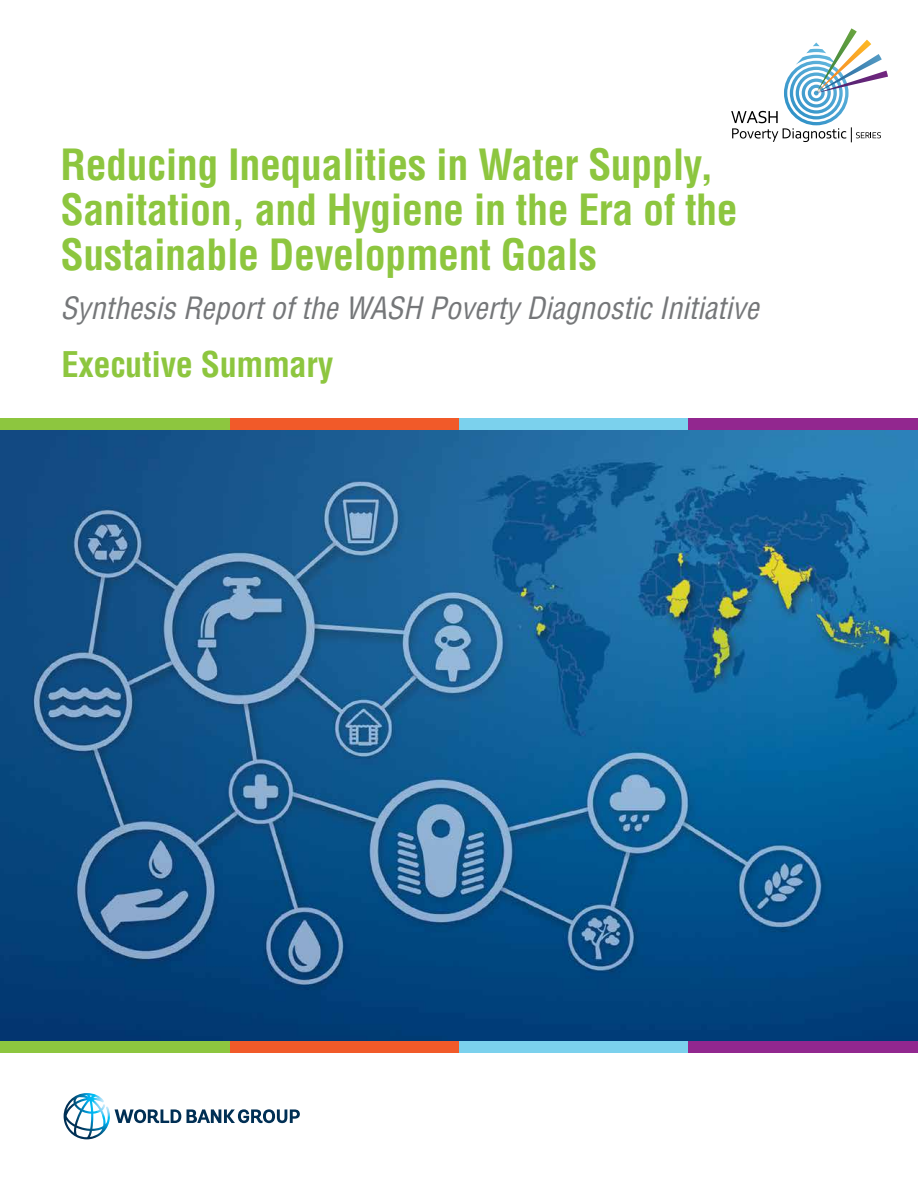
<style>
.page{position:relative;width:918px;height:1188px;background:#fff}
.page>*{position:absolute;margin:0;border:0;box-sizing:border-box;transform-origin:0 0}
.t1{font:700 condensed 42px/45px "Helvetica LT Std";letter-spacing:-.01em;color:#8dc63f}
.t2{font:700 condensed 34.5px "Helvetica LT Std";letter-spacing:-.01em;color:#8dc63f}
.t3{font:italic condensed 30px "Helvetica LT Std";color:#757779}
</style>
<div class="page">
<svg style="left:731px;top:28px;width:157px;height:114px"></svg>
<svg style="left:64px;top:1093px;width:236px;height:46px"></svg>
<img style="left:0;top:430px;width:918px;height:612px">
<div style="left:0;top:418px;width:231px;height:12px;background:#8dc63f"></div>
<div style="left:230px;top:418px;width:230px;height:12px;background:#f15a29"></div>
<div style="left:459px;top:418px;width:230px;height:12px;background:#7bd1ed"></div>
<div style="left:688px;top:418px;width:230px;height:12px;background:#92278f"></div>
<div style="left:0;top:1042px;width:231px;height:11px;background:#8dc63f"></div>
<div style="left:230px;top:1042px;width:230px;height:11px;background:#f15a29"></div>
<div style="left:459px;top:1042px;width:230px;height:11px;background:#7bd1ed"></div>
<div style="left:688px;top:1042px;width:230px;height:11px;background:#92278f"></div>
<p class="t1" style="left:60px;top:142px;width:679px">Reducing Inequalities in Water Supply,<br>Sanitation, and Hygiene in the Era of the<br>Sustainable Development Goals</p>
<p class="t3" style="left:60px;top:289px;width:700px">Synthesis Report of the WASH Poverty Diagnostic Initiative</p>
<p class="t2" style="left:62px;top:343px;width:274px">Executive Summary</p>
</div>
